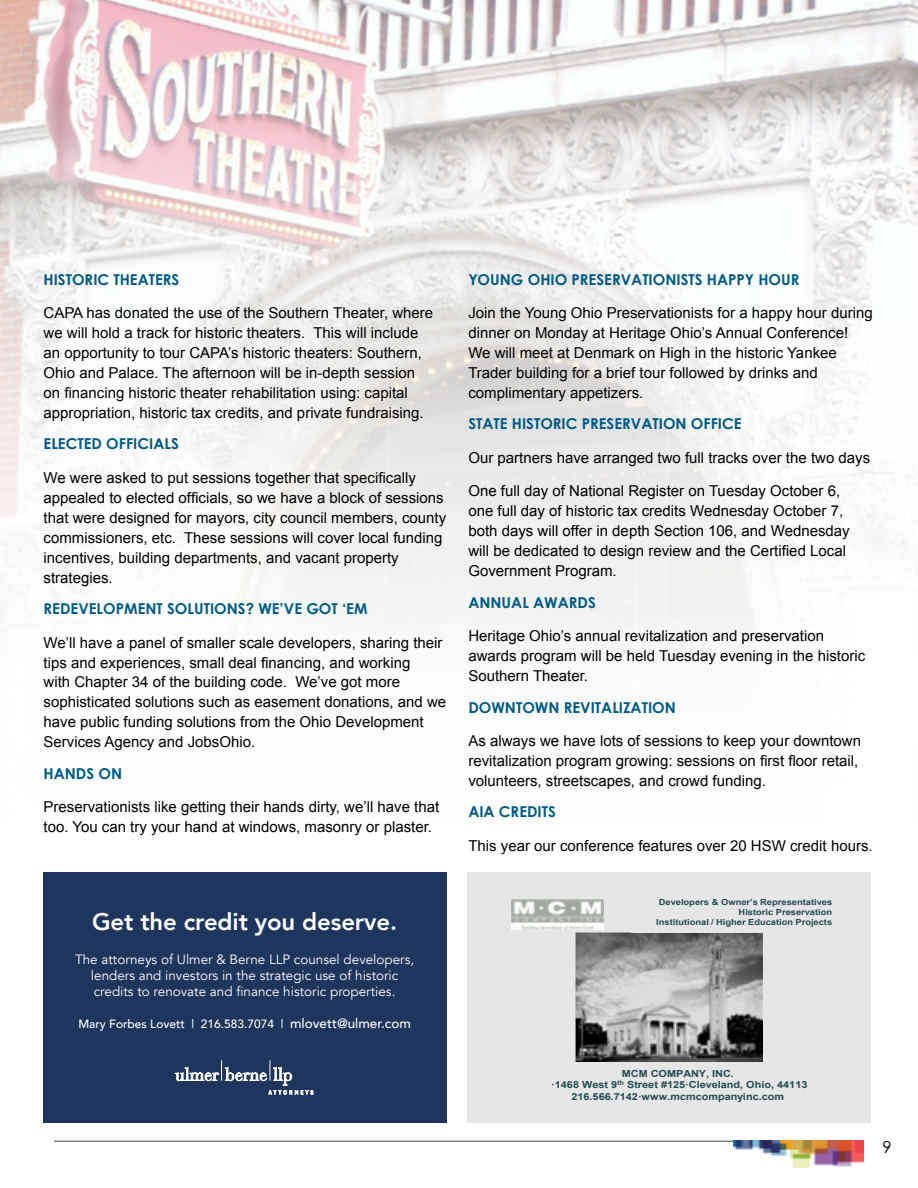
<style>
.page{position:relative;width:918px;height:1188px;background:#fff}
.page>*{position:absolute;margin:0;border:0;box-sizing:border-box;transform-origin:0 0}
.t1{font:800 24px "Avenir";letter-spacing:-.005em;color:#fff}
.t2{font:16.5px "Century Gothic";color:#000}
.t3{font:15px/20px "Arial";color:#000}
.t4{font:700 15px "Century Gothic";color:#005a84}
.t5{font:13.5px/16.2px "Avenir";color:#fff;text-align:center}
.t6{font:500 12px "Avenir";color:#fff}
.t7{font:700 9.75px/11.7px "Arial";color:#224b50;text-align:center;scale:1.12 1}
.t8{font:700 8.4px/10.1px "Arial";color:#224b50;text-align:right;scale:1.12 1}
.s1{font-size:13.5px}
</style>
<div class="page">
<hr style="left:54px;top:1140px;width:797px;height:2px;background:#7e8083">
<img style="left:733px;top:1140px;width:131px;height:27px">
<img style="left:0;top:0;width:918px;height:630px">
<div style="left:467px;top:872px;width:404px;height:250px;background:#e6e6e6"></div>
<svg style="left:511px;top:899px;width:252px;height:163px"></svg>
<div style="left:43px;top:872px;width:404px;height:250px;background:#1e355e"></div>
<svg style="left:175px;top:1060px;width:138px;height:35px"></svg>
<p class="t4" style="left:44px;top:268px;width:137px">HISTORIC THEATERS</p>
<p class="t3" style="left:44px;top:303px;width:391px">CAPA has donated the use of the Southern Theater, where we will hold a track for historic theaters. This will include an opportunity to tour CAPA’s historic theaters: Southern, Ohio and Palace. The afternoon will be in-depth session on financing historic theater rehabilitation using: capital appropriation, historic tax credits, and private fundraising.</p>
<p class="t4" style="left:44px;top:433px;width:137px">ELECTED OFFICIALS</p>
<p class="t3" style="left:44px;top:468px;width:404px">We were asked to put sessions together that specifically appealed to elected officials, so we have a block of sessions that were designed for mayors, city council members, county commissioners, etc. These sessions will cover local funding incentives, building departments, and vacant property strategies.</p>
<p class="t4" style="left:44px;top:597px;width:326px">REDEVELOPMENT SOLUTIONS? WE’VE GOT ‘EM</p>
<p class="t3" style="left:44px;top:632px;width:404px">We’ll have a panel of smaller scale developers, sharing their tips and experiences, small deal financing, and working<br>with Chapter 34 of the building code. We’ve got more sophisticated solutions such as easement donations, and we have public funding solutions from the Ohio Development Services Agency and JobsOhio.</p>
<p class="t4" style="left:44px;top:762px;width:80px">HANDS ON</p>
<p class="t3" style="left:44px;top:797px;width:397px">Preservationists like getting their hands dirty, we’ll have that too. You can try your hand at windows, masonry or plaster.</p>
<h1 class="t1" style="left:92px;top:900px;width:307px">Get the credit you deserve.</h1>
<p class="t5" style="left:75px;top:951px;width:341px">The attorneys of Ulmer &amp; Berne LLP counsel developers, lenders and investors in the strategic use of historic credits to renovate and finance historic properties.</p>
<p class="t6" style="left:78px;top:1014px;width:334px">Mary Forbes Lovett | 216.583.7074 | <span class="s1">mlovett@ulmer.com</span></p>
<p class="t4" style="left:468px;top:268px;width:333px">YOUNG OHIO PRESERVATIONISTS HAPPY HOUR</p>
<p class="t3" style="left:468px;top:303px;width:406px">Join the Young Ohio Preservationists for a happy hour during dinner on Monday at Heritage Ohio’s Annual Conference!<br>We will meet at Denmark on High in the historic Yankee Trader building for a brief tour followed by drinks and complimentary appetizers.</p>
<p class="t4" style="left:468px;top:413px;width:275px">STATE HISTORIC PRESERVATION OFFICE</p>
<p class="t3" style="left:468px;top:448px;width:403px">Our partners have arranged two full tracks over the two days</p>
<p class="t3" style="left:468px;top:481px;width:383px">One full day of National Register on Tuesday October 6, one full day of historic tax credits Wednesday October 7, both days will offer in depth Section 106, and Wednesday will be dedicated to design review and the Certified Local Government Program.</p>
<p class="t4" style="left:468px;top:591px;width:129px">ANNUAL AWARDS</p>
<p class="t3" style="left:468px;top:626px;width:398px">Heritage Ohio’s annual revitalization and preservation awards program will be held Tuesday evening in the historic<br>Southern Theater.</p>
<p class="t4" style="left:468px;top:696px;width:209px">DOWNTOWN REVITALIZATION</p>
<p class="t3" style="left:468px;top:731px;width:394px">As always we have lots of sessions to keep your downtown revitalization program growing: sessions on first floor retail, volunteers, streetscapes, and crowd funding.</p>
<p class="t4" style="left:468px;top:801px;width:89px">AIA CREDITS</p>
<p class="t3" style="left:468px;top:836px;width:406px">This year our conference features over 20 HSW credit hours.</p>
<p class="t8" style="left:656px;top:897px;width:159px">Developers &amp; Owner’s Representatives<br>Historic Preservation<br>Institutional / Higher Education Projects</p>
<p class="t7" style="left:551px;top:1067px;width:230px">MCM COMPANY, INC.<br>·1468 West 9<sup>th</sup> Street #125·Cleveland, Ohio, 44113<br>216.566.7142·www.mcmcompanyinc.com</p>
<p class="t2" style="left:882px;top:1135px;width:11px">9</p>
</div>
